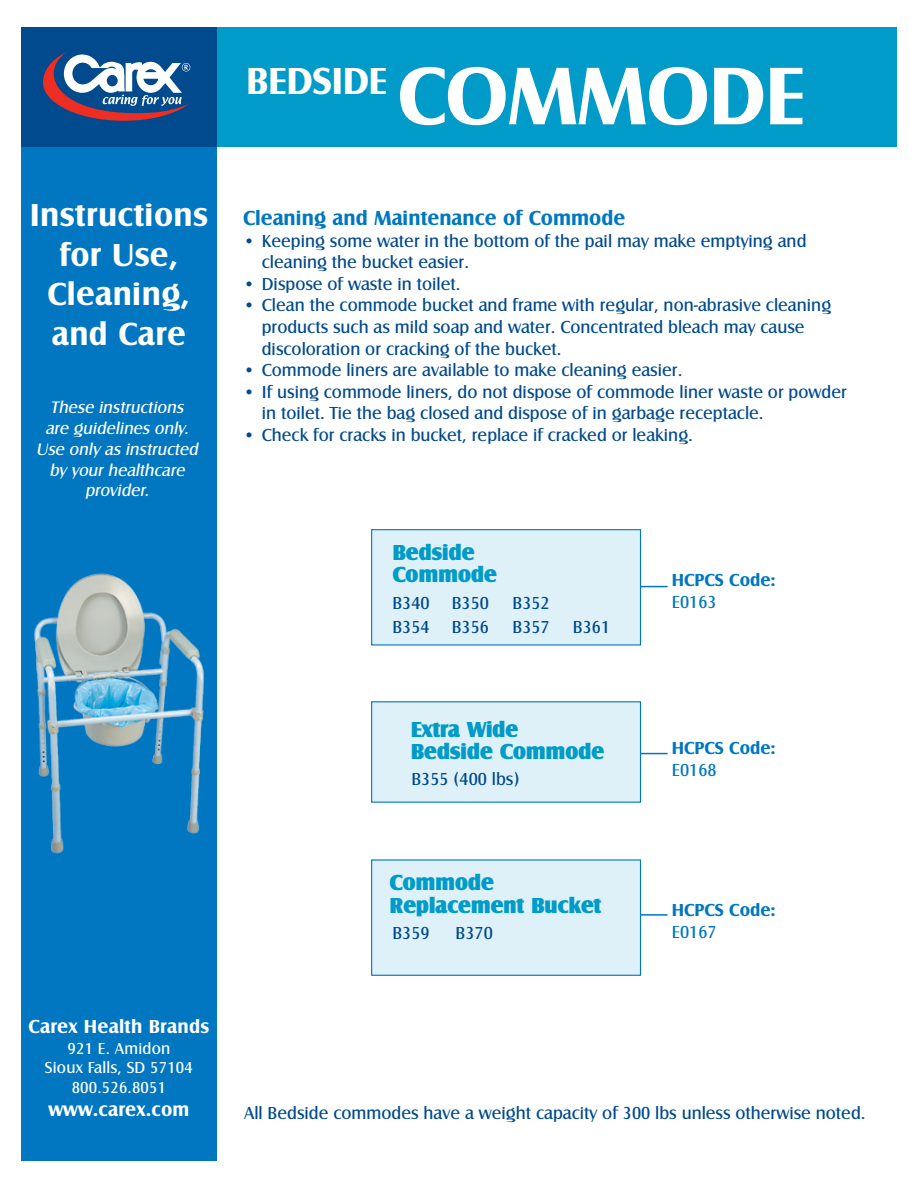
<style>
.page{position:relative;width:918px;height:1188px;background:#fff}
.page>*{position:absolute;margin:0;border:0;box-sizing:border-box;transform-origin:0 0}
.t1{font:700 84.6px "Castle T";letter-spacing:-.015em;color:#fff}
.t2{font:700 39px "Castle T";letter-spacing:-.015em;color:#fff}
.t3{font:700 33px/39.6px "Castle T";letter-spacing:.01em;color:#fff;text-align:center}
.t4{font:22.5px/22.5px "Castle T Ult";letter-spacing:-.02em;color:#009bc8}
.t5{font:700 21px "Castle T";color:#0077c0}
.t6{font:700 19.5px "Castle T";letter-spacing:.01em;color:#fff}
.t7{font:18px/21.6px "Castle T Boo";color:#004a8d}
.t8{font:700 18px "Castle T";color:#0077c0}
.t9{font:18px "Castle T Boo";color:#0077c0}
.t10{font:italic 17.25px/20.7px "Castle T Boo";color:#fff;text-align:center}
.t11{font:16.5px/19.5px "Castle T Boo";letter-spacing:.01em;color:#fff;text-align:center}
</style>
<div class="page">
<div style="left:211px;top:27px;width:686px;height:119px;background:#009bc8"></div>
<div style="left:21px;top:123px;width:195px;height:1038px;background:#0077c0"></div>
<div style="left:21px;top:27px;width:195px;height:120px;background:#004a8d"></div>
<svg style="left:43px;top:52px;width:147px;height:69px"></svg>
<div style="left:371px;top:529px;width:270px;height:117px;background:#dff1f8;border:1px solid #0077c0"></div>
<div style="left:371px;top:859px;width:270px;height:117px;background:#dff1f8;border:1px solid #0077c0"></div>
<div style="left:371px;top:701px;width:270px;height:102px;background:#dff1f8"></div>
<svg style="left:640px;top:586px;width:28px;height:1px"></svg>
<svg style="left:640px;top:753px;width:28px;height:1px"></svg>
<hr style="left:640px;top:914px;width:28px;height:2px;background:#0077c0">
<img style="left:34px;top:573px;width:171px;height:281px">
<h3 class="t3" style="left:30px;top:196px;width:180px">Instructions for Use,<br>Cleaning, and Care</h3>
<p class="t10" style="left:36px;top:398px;width:166px">These instructions are guidelines only.<br>Use only as instructed by your healthcare provider.</p>
<h2 class="t2" style="left:246px;top:59px;width:143px">BEDSIDE</h2>
<h1 class="t1" style="left:397px;top:48px;width:410px">COMMODE</h1>
<p class="t5" style="left:243px;top:206px;width:384px">Cleaning and Maintenance of Commode</p>
<p class="t7" style="left:262px;top:230px;width:546px;text-indent:-19px">• Keeping some water in the bottom of the pail may make emptying and cleaning the bucket easier.</p>
<p class="t7" style="left:243px;top:273px;width:219px">• Dispose of waste in toilet.</p>
<p class="t7" style="left:262px;top:295px;width:571px;text-indent:-19px">• Clean the commode bucket and frame with regular, non-abrasive cleaning products such as mild soap and water. Concentrated bleach may cause discoloration or cracking of the bucket.</p>
<p class="t7" style="left:243px;top:360px;width:441px">• Commode liners are available to make cleaning easier.</p>
<p class="t7" style="left:262px;top:381px;width:587px;text-indent:-19px">• If using commode liners, do not dispose of commode liner waste or powder in toilet. Tie the bag closed and dispose of in garbage receptacle.</p>
<p class="t7" style="left:243px;top:425px;width:451px">• Check for cracks in bucket, replace if cracked or leaking.</p>
<p class="t4" style="left:392px;top:541px;width:106px">Bedside<br>Commode</p>
<p class="t7" style="left:392px;top:591px;width:39px;line-height:24px">B340<br>B354</p>
<p class="t7" style="left:452px;top:591px;width:39px;line-height:24px">B350<br>B356</p>
<p class="t7" style="left:512px;top:591px;width:39px;line-height:24px">B352<br>B357</p>
<p class="t7" style="left:573px;top:616px;width:39px">B361</p>
<p class="t8" style="left:672px;top:570px;width:106px">HCPCS Code:</p>
<p class="t9" style="left:672px;top:592px;width:46px">E0163</p>
<p class="t6" style="left:29px;top:1015px;width:182px">Carex Health Brands</p>
<p class="t11" style="left:45px;top:1039px;width:150px">921 E. Amidon<br>Sioux Falls, SD 57104<br>800.526.8051</p>
<p class="t6" style="left:48px;top:1099px;width:143px">www.carex.com</p>
<p class="t4" style="left:411px;top:718px;width:195px">Extra Wide<br>Bedside Commode</p>
<p class="t7" style="left:411px;top:769px;width:109px">B355 (400 lbs)</p>
<p class="t4" style="left:390px;top:871px;width:213px">Commode<br>Replacement Bucket</p>
<p class="t8" style="left:672px;top:738px;width:106px">HCPCS Code:</p>
<p class="t9" style="left:672px;top:760px;width:46px">E0168</p>
<p class="t8" style="left:672px;top:900px;width:106px">HCPCS Code:</p>
<p class="t7" style="left:392px;top:922px;width:39px">B359</p>
<p class="t7" style="left:456px;top:922px;width:39px">B370</p>
<p class="t9" style="left:672px;top:922px;width:46px">E0167</p>
<p class="t7" style="left:244px;top:1102px;width:623px">All Bedside commodes have a weight capacity of 300 lbs unless otherwise noted.</p>
</div>
